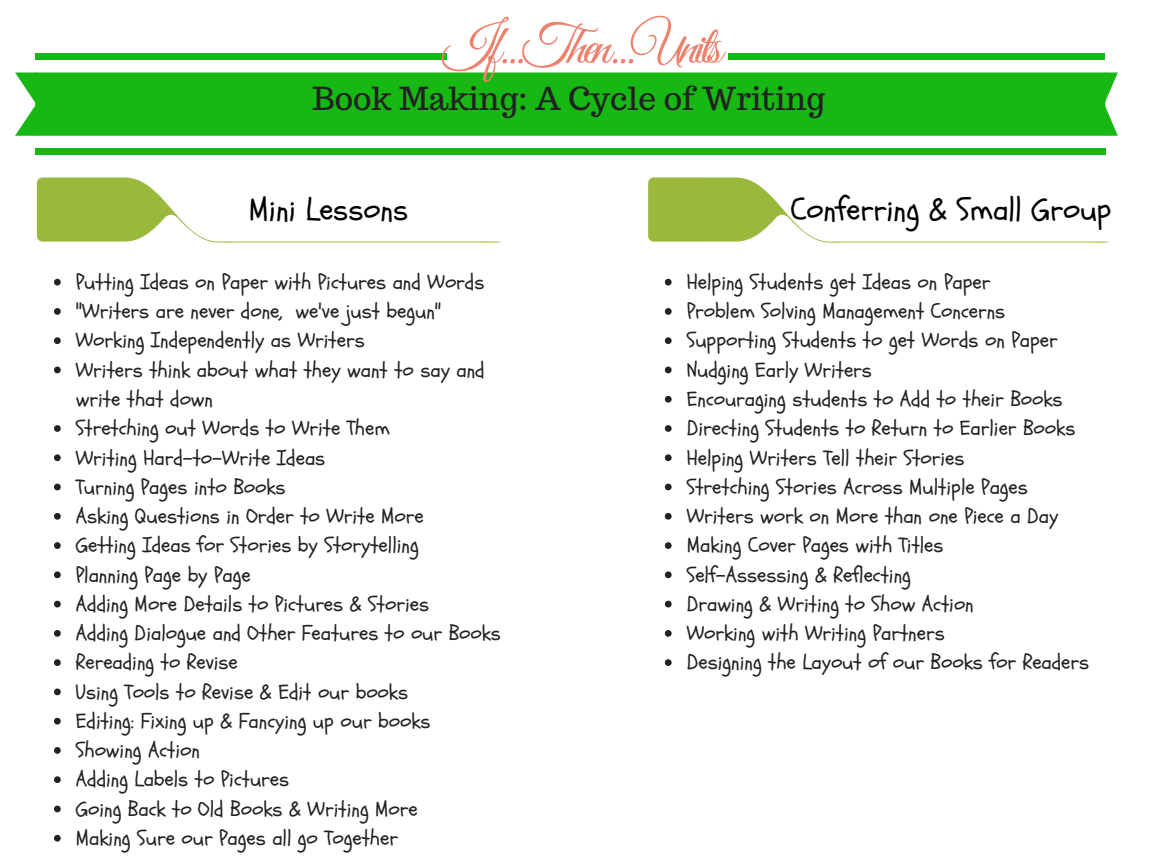
<style>
.page{position:relative;width:1152px;height:863px;background:#fff}
.page>*{position:absolute;margin:0;border:0;box-sizing:border-box;transform-origin:0 0}
.t1{font:55.2px "Great Vibes";letter-spacing:-.065em;color:#ed816c}
.t2{font:31.65px "Schoolbell";color:#000}
.t3{font:31.65px "Trocchi";color:#222}
.t4{font:21.15px/29.2px "Schoolbell";color:#222}
</style>
<div class="page">
<svg style="left:1105px;top:72px;width:13px;height:64px"></svg>
<svg style="left:15px;top:72px;width:20px;height:64px"></svg>
<div style="left:35px;top:72px;width:1070px;height:64px;background:#17b814"></div>
<div style="left:35px;top:53px;width:412px;height:7px;background:#17b814"></div>
<div style="left:729px;top:53px;width:376px;height:7px;background:#17b814"></div>
<div style="left:35px;top:148px;width:1070px;height:6px;background:#17b814"></div>
<svg style="left:648px;top:177px;width:462px;height:66px"></svg>
<svg style="left:37px;top:177px;width:464px;height:66px"></svg>
<svg style="left:54px;top:279px;width:7px;height:6px"></svg>
<svg style="left:54px;top:308px;width:7px;height:7px"></svg>
<svg style="left:54px;top:337px;width:7px;height:7px"></svg>
<svg style="left:54px;top:366px;width:7px;height:7px"></svg>
<svg style="left:54px;top:425px;width:7px;height:7px"></svg>
<svg style="left:54px;top:454px;width:7px;height:7px"></svg>
<svg style="left:54px;top:483px;width:7px;height:7px"></svg>
<svg style="left:54px;top:513px;width:7px;height:6px"></svg>
<svg style="left:54px;top:542px;width:7px;height:7px"></svg>
<svg style="left:54px;top:571px;width:7px;height:7px"></svg>
<svg style="left:54px;top:600px;width:7px;height:7px"></svg>
<svg style="left:54px;top:630px;width:7px;height:6px"></svg>
<svg style="left:54px;top:659px;width:7px;height:7px"></svg>
<svg style="left:54px;top:688px;width:7px;height:7px"></svg>
<svg style="left:54px;top:717px;width:7px;height:7px"></svg>
<svg style="left:54px;top:747px;width:7px;height:6px"></svg>
<svg style="left:54px;top:776px;width:7px;height:7px"></svg>
<svg style="left:54px;top:805px;width:7px;height:7px"></svg>
<svg style="left:54px;top:834px;width:7px;height:7px"></svg>
<svg style="left:665px;top:279px;width:7px;height:6px"></svg>
<svg style="left:665px;top:308px;width:7px;height:7px"></svg>
<svg style="left:665px;top:337px;width:7px;height:7px"></svg>
<svg style="left:665px;top:366px;width:7px;height:7px"></svg>
<svg style="left:665px;top:396px;width:7px;height:6px"></svg>
<svg style="left:665px;top:425px;width:7px;height:7px"></svg>
<svg style="left:665px;top:454px;width:7px;height:7px"></svg>
<svg style="left:665px;top:483px;width:7px;height:7px"></svg>
<svg style="left:665px;top:513px;width:7px;height:6px"></svg>
<svg style="left:665px;top:542px;width:7px;height:7px"></svg>
<svg style="left:665px;top:571px;width:7px;height:7px"></svg>
<svg style="left:665px;top:600px;width:7px;height:7px"></svg>
<svg style="left:665px;top:630px;width:7px;height:6px"></svg>
<svg style="left:665px;top:659px;width:7px;height:7px"></svg>
<h1 class="t1" style="left:443px;top:16px;width:281px">If...Then...Units</h1>
<h2 class="t3" style="left:312px;top:78px;width:514px">Book Making: A Cycle of Writing</h2>
<h2 class="t2" style="left:249px;top:189px;width:161px">Mini Lessons</h2>
<h2 class="t2" style="left:791px;top:189px;width:322px">Conferring &amp; Small Group</h2>
<p class="t4" style="left:76px;top:268px;width:427px">Putting Ideas on Paper with Pictures and Words "Writers are never done, we've just begun" Working Independently as Writers<br>Writers think about what they want to say and write that down<br>Stretching out Words to Write Them<br>Writing Hard-to-Write Ideas<br>Turning Pages into Books<br>Asking Questions in Order to Write More<br>Getting Ideas for Stories by Storytelling<br>Planning Page by Page<br>Adding More Details to Pictures &amp; Stories<br>Adding Dialogue and Other Features to our Books Rereading to Revise<br>Using Tools to Revise &amp; Edit our books<br>Editing: Fixing up &amp; Fancying up our books Showing Action<br>Adding Labels to Pictures<br>Going Back to Old Books &amp; Writing More<br>Making Sure our Pages all go Together</p>
<p class="t4" style="left:687px;top:268px;width:404px">Helping Students get Ideas on Paper<br>Problem Solving Management Concerns Supporting Students to get Words on Paper Nudging Early Writers<br>Encouraging students to Add to their Books Directing Students to Return to Earlier Books Helping Writers Tell their Stories<br>Stretching Stories Across Multiple Pages Writers work on More than one Piece a Day Making Cover Pages with Titles<br>Self-Assessing &amp; Reflecting<br>Drawing &amp; Writing to Show Action<br>Working with Writing Partners<br>Designing the Layout of our Books for Readers</p>
</div>
